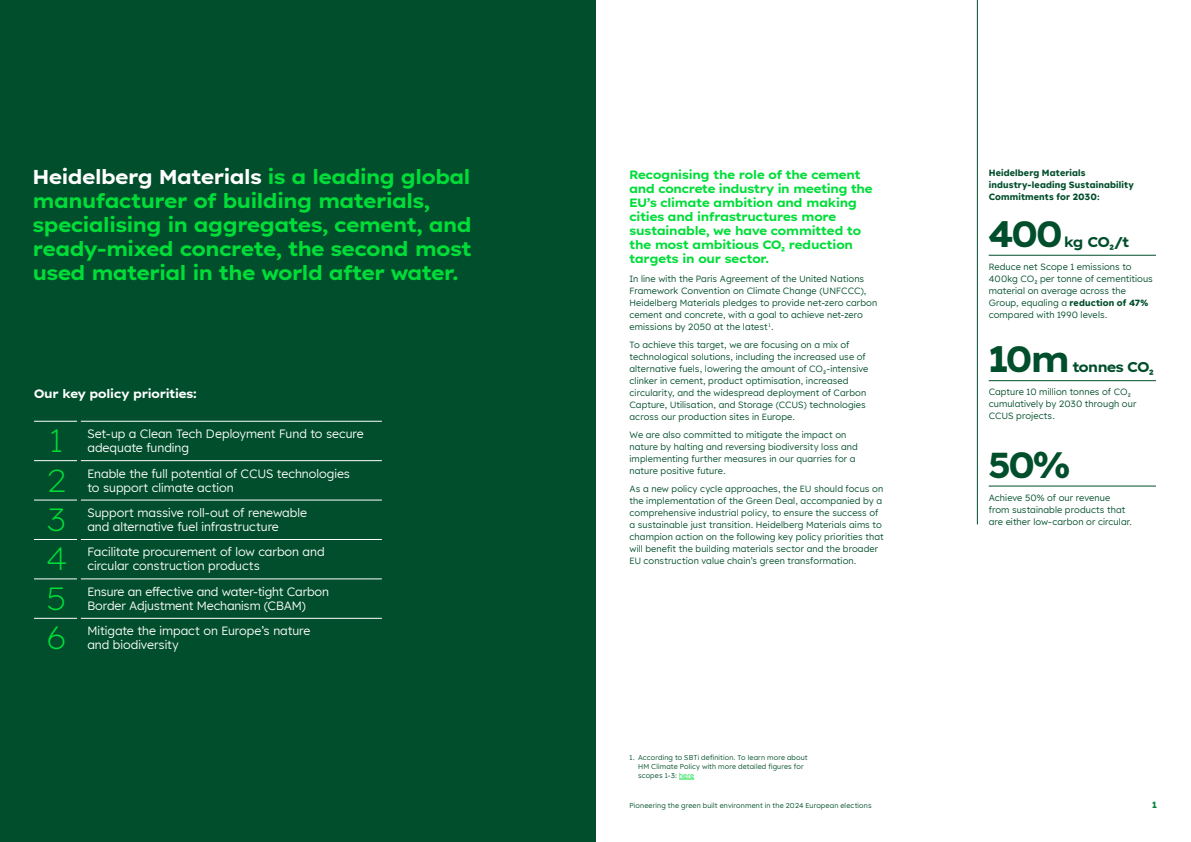
<style>
.page{position:relative;width:1191px;height:842px;background:#fff}
.page>*{position:absolute;margin:0;border:0;box-sizing:border-box;transform-origin:0 0}
.t1{font:700 36px "Lexend Exa HM";letter-spacing:-.015em;color:#004e2b}
.t2{font:200 32px "Lexend Exa HM";color:#00dd39}
.t3{font:700 20px/24px "Lexend Exa HM";letter-spacing:-.01em;color:#00dd39}
.t4{font:700 14px "Lexend Exa HM";letter-spacing:-.025em;color:#004e2b}
.t5{font:12px/14px "Lexend HM";letter-spacing:-.005em;color:#fff}
.t6{font:700 12px/14px "Lexend Exa HM";letter-spacing:-.01em;color:#00dd39}
.t7{font:700 12px "Lexend Exa HM";letter-spacing:-.01em;color:#fff}
.t8{font:9px/12px "Lexend HM";letter-spacing:.01em;color:#004e2b}
.t9{font:700 9px/12px "Lexend HM";letter-spacing:.015em;color:#004e2b}
.t10{font:700 9px "Lexend HM";color:#00843d}
.t11{font:7px/9px "Lexend HM";letter-spacing:.02em;color:#004e2b}
.s1{color:#fff}
.s2{color:#00dd39}
.s3{font-weight:700}
</style>
<div class="page">
<div style="left:0;top:0;width:595px;height:842px;background:#004e2b"></div>
<hr style="left:34px;top:421px;width:43px;height:1px;background:#fff">
<hr style="left:81px;top:421px;width:301px;height:1px;background:#fff">
<hr style="left:34px;top:460px;width:43px;height:1px;background:#fff">
<hr style="left:81px;top:460px;width:301px;height:1px;background:#fff">
<hr style="left:34px;top:500px;width:43px;height:1px;background:#fff">
<hr style="left:81px;top:500px;width:301px;height:1px;background:#fff">
<hr style="left:34px;top:539px;width:43px;height:1px;background:#fff">
<hr style="left:81px;top:539px;width:301px;height:1px;background:#fff">
<hr style="left:34px;top:579px;width:43px;height:1px;background:#fff">
<hr style="left:81px;top:579px;width:301px;height:1px;background:#fff">
<hr style="left:34px;top:618px;width:43px;height:1px;background:#fff">
<hr style="left:81px;top:618px;width:301px;height:1px;background:#fff">
<hr style="left:988px;top:255px;width:168px;height:1px;background:#004e2b">
<hr style="left:988px;top:380px;width:168px;height:1px;background:#004e2b">
<hr style="left:988px;top:486px;width:168px;height:1px;background:#004e2b">
<svg style="left:679px;top:779px;width:15px;height:1px"></svg>
<hr style="left:977px;top:0;width:1px;height:524px;background:#004e2b">
<h3 class="t3" style="left:33px;top:164px;width:440px"><span class="s1">Heidelberg Materials</span> is a leading global manufacturer of building materials, specialising in aggregates, cement, and ready-mixed concrete, the second most used material in the world after water.</h3>
<h3 class="t7" style="left:34px;top:384px;width:164px">Our key policy priorities:</h3>
<h2 class="t2" style="left:50px;top:418px;width:15px">1</h2>
<h3 class="t5" style="left:87px;top:426px;width:278px">Set-up a Clean Tech Deployment Fund to secure adequate funding</h3>
<h2 class="t2" style="left:47px;top:457px;width:20px">2</h2>
<h3 class="t5" style="left:87px;top:466px;width:264px">Enable the full potential of CCUS technologies to support climate action</h3>
<h2 class="t2" style="left:47px;top:496px;width:20px">3</h2>
<h3 class="t5" style="left:87px;top:505px;width:221px">Support massive roll-out of renewable and alternative fuel infrastructure</h3>
<h2 class="t2" style="left:46px;top:536px;width:22px">4</h2>
<h3 class="t5" style="left:87px;top:544px;width:239px">Facilitate procurement of low carbon and circular construction products</h3>
<h2 class="t2" style="left:47px;top:575px;width:21px">5</h2>
<h3 class="t5" style="left:87px;top:584px;width:243px">Ensure an effective and water-tight Carbon<br>Border Adjustment Mechanism (CBAM)</h3>
<h2 class="t2" style="left:46px;top:615px;width:22px">6</h2>
<h3 class="t5" style="left:87px;top:623px;width:225px">Mitigate the impact on Europe’s nature and biodiversity</h3>
<h3 class="t6" style="left:629px;top:166px;width:244px">Recognising the role of the cement and concrete industry in meeting the<br>EU’s climate ambition and making cities and infrastructures more sustainable, we have committed to the most ambitious CO₂ reduction targets in our sector.</h3>
<p class="t8" style="left:629px;top:272px;width:249px">In line with the Paris Agreement of the United Nations Framework Convention on Climate Change (UNFCCC), Heidelberg Materials pledges to provide net-zero carbon cement and concrete, with a goal to achieve net-zero emissions by 2050 at the latest <sup>1</sup>.</p>
<p class="t8" style="left:629px;top:338px;width:240px">To achieve this target, we are focusing on a mix of technological solutions, including the increased use of alternative fuels, lowering the amount of CO₂-intensive clinker in cement, product optimisation, increased circularity, and the widespread deployment of Carbon Capture, Utilisation, and Storage (CCUS) technologies across our production sites in Europe.</p>
<p class="t8" style="left:629px;top:428px;width:230px">We are also committed to mitigate the impact on nature by halting and reversing biodiversity loss and implementing further measures in our quarries for a nature positive future.</p>
<p class="t8" style="left:629px;top:482px;width:256px">As a new policy cycle approaches, the EU should focus on the implementation of the Green Deal, accompanied by a comprehensive industrial policy, to ensure the success of a sustainable just transition. Heidelberg Materials aims to champion action on the following key policy priorities that will benefit the building materials sector and the broader EU construction value chain’s green transformation.</p>
<p class="t11" style="left:638px;top:752px;width:171px;text-indent:-9px">1. According to SBTi definition. To learn more about<br>HM Climate Policy with more detailed figures for scopes 1-3: <span class="s2">here</span></p>
<p class="t9" style="left:988px;top:167px;width:147px">Heidelberg Materials industry-leading Sustainability<br>Commitments for 2030:</p>
<h1 class="t1" style="left:988px;top:205px;width:75px">400</h1>
<h3 class="t4" style="left:1064px;top:231px;width:67px">kg CO₂/t</h3>
<p class="t8" style="left:988px;top:260px;width:166px">Reduce net Scope 1 emissions to<br>400kg CO₂ per tonne of cementitious material on average across the<br>Group, equaling a <span class="s3">reduction of 47% </span>compared with 1990 levels.</p>
<h1 class="t1" style="left:988px;top:331px;width:83px">10m</h1>
<h3 class="t4" style="left:1072px;top:356px;width:82px">tonnes CO₂</h3>
<p class="t8" style="left:988px;top:386px;width:149px">Capture 10 million tonnes of CO₂ cumulatively by 2030 through our<br>CCUS projects.</p>
<h1 class="t1" style="left:988px;top:436px;width:83px">50%</h1>
<p class="t8" style="left:988px;top:491px;width:145px">Achieve 50% of our revenue from sustainable products that are either low-carbon or circular.</p>
<p class="t11" style="left:629px;top:800px;width:244px">Pioneering the green built environment in the 2024 European elections</p>
<p class="t10" style="left:1152px;top:797px;width:6px">1</p>
</div>
